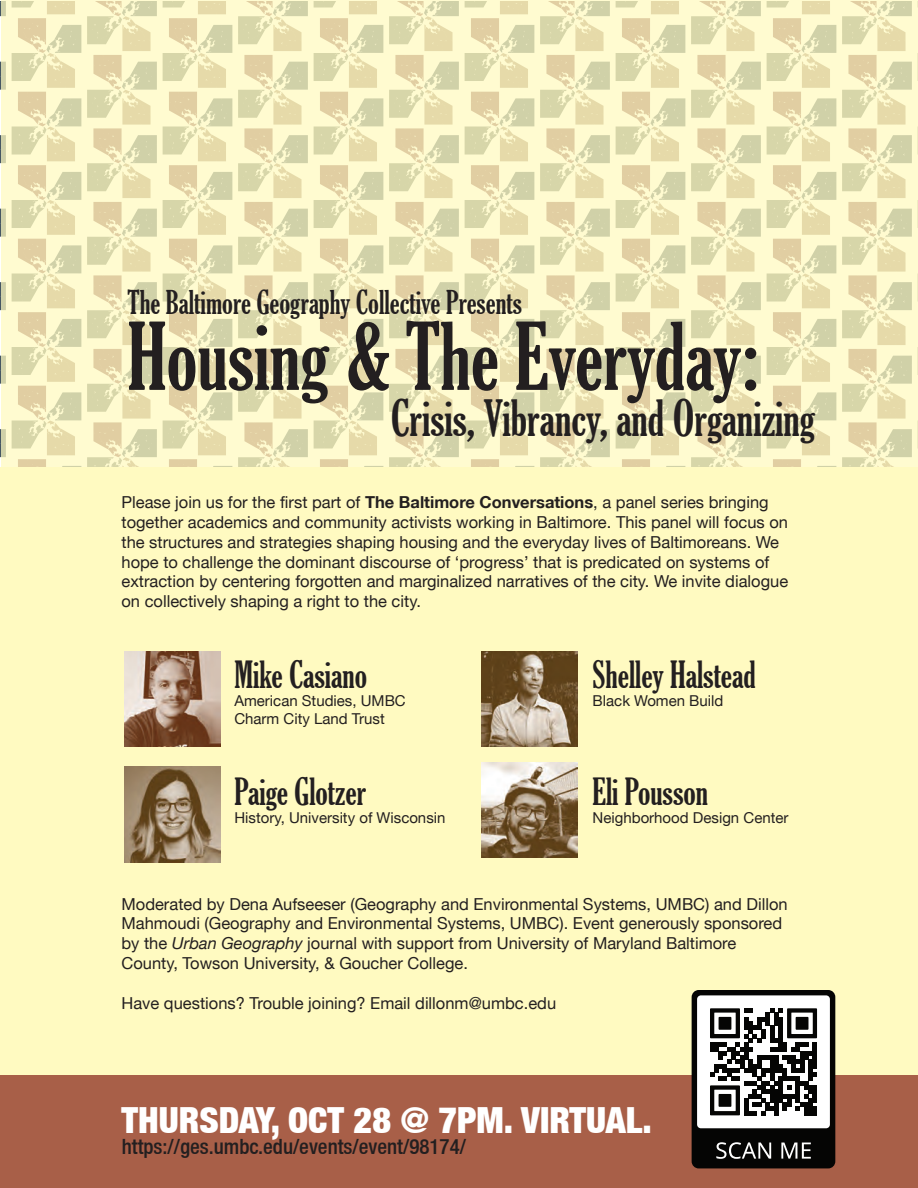
<style>
.page{position:relative;width:918px;height:1188px;background:#fff}
.page>*{position:absolute;margin:0;border:0;box-sizing:border-box;transform-origin:0 0}
.t1{font:extra-condensed 90px "Gloucester";color:#231f20}
.t2{font:extra-condensed 48px "Gloucester";color:#231f20}
.t3{font:extra-condensed 36px "Gloucester";color:#231f20}
.t4{font:900 condensed 36px "Helvetica Neue LT";color:#fff}
.t5{font:extra-condensed 31.5px "Gloucester";color:#231f20}
.t6{font:500 condensed 21px "Helvetica Neue LT";color:#231f20}
.t7{font:16.5px/19.8px "Helvetica Neue LT";color:#231f20}
.t8{font:15px/18px "Helvetica Neue LT";color:#231f20}
.s1{font-weight:700}
.s2{font-style:italic}
</style>
<div class="page">
<svg style="left:1px;top:1px;width:917px;height:466px;background:#ede8bc"></svg>
<div style="left:1px;top:467px;width:917px;height:721px;background:#fffac1"></div>
<div style="left:0;top:1076px;width:918px;height:112px;background:#a85f48"></div>
<img style="left:482px;top:762px;width:96px;height:96px">
<img style="left:124px;top:766px;width:96px;height:96px">
<img style="left:482px;top:651px;width:96px;height:96px">
<img style="left:124px;top:651px;width:96px;height:96px">
<svg style="left:692px;top:990px;width:143px;height:178px;background:#757574"></svg>
<h3 class="t5" style="left:128px;top:285px;width:396px">The Baltimore Geography Collective Presents</h3>
<h1 class="t1" style="left:128px;top:305px;width:632px">Housing &amp; The Everyday:</h1>
<h2 class="t2" style="left:391px;top:391px;width:427px">Crisis, Vibrancy, and Organizing</h2>
<p class="t7" style="left:122px;top:492px;width:668px">Please join us for the first part of <span class="s1">The Baltimore Conversations</span>, a panel series bringing together academics and community activists working in Baltimore. This panel will focus on the structures and strategies shaping housing and the everyday lives of Baltimoreans. We hope to challenge the dominant discourse of ‘progress’ that is predicated on systems of extraction by centering forgotten and marginalized narratives of the city. We invite dialogue on collectively shaping a right to the city.</p>
<h3 class="t3" style="left:234px;top:654px;width:134px">Mike Casiano</h3>
<p class="t8" style="left:234px;top:691px;width:173px">American Studies, UMBC<br>Charm City Land Trust</p>
<h3 class="t3" style="left:234px;top:771px;width:133px">Paige Glotzer</h3>
<p class="t8" style="left:234px;top:808px;width:213px">History, University of Wisconsin</p>
<h3 class="t3" style="left:593px;top:654px;width:165px">Shelley Halstead</h3>
<p class="t8" style="left:593px;top:691px;width:132px">Black Women Build</p>
<h3 class="t3" style="left:593px;top:771px;width:117px">Eli Pousson</h3>
<p class="t8" style="left:593px;top:808px;width:197px">Neighborhood Design Center</p>
<p class="t7" style="left:122px;top:894px;width:668px">Moderated by Dena Aufseeser (Geography and Environmental Systems, UMBC) and Dillon Mahmoudi (Geography and Environmental Systems, UMBC). Event generously sponsored by the <span class="s2">Urban Geography</span> journal with support from University of Maryland Baltimore County, Towson University, &amp; Goucher College.</p>
<p class="t7" style="left:122px;top:993px;width:436px">Have questions? Trouble joining? Email dillonm@umbc.edu</p>
<h3 class="t4" style="left:122px;top:1098px;width:532px">THURSDAY, OCT 28 @ 7PM. VIRTUAL.</h3>
<p class="t6" style="left:122px;top:1134px;width:346px">https://ges.umbc.edu/events/event/98174/</p>
</div>
